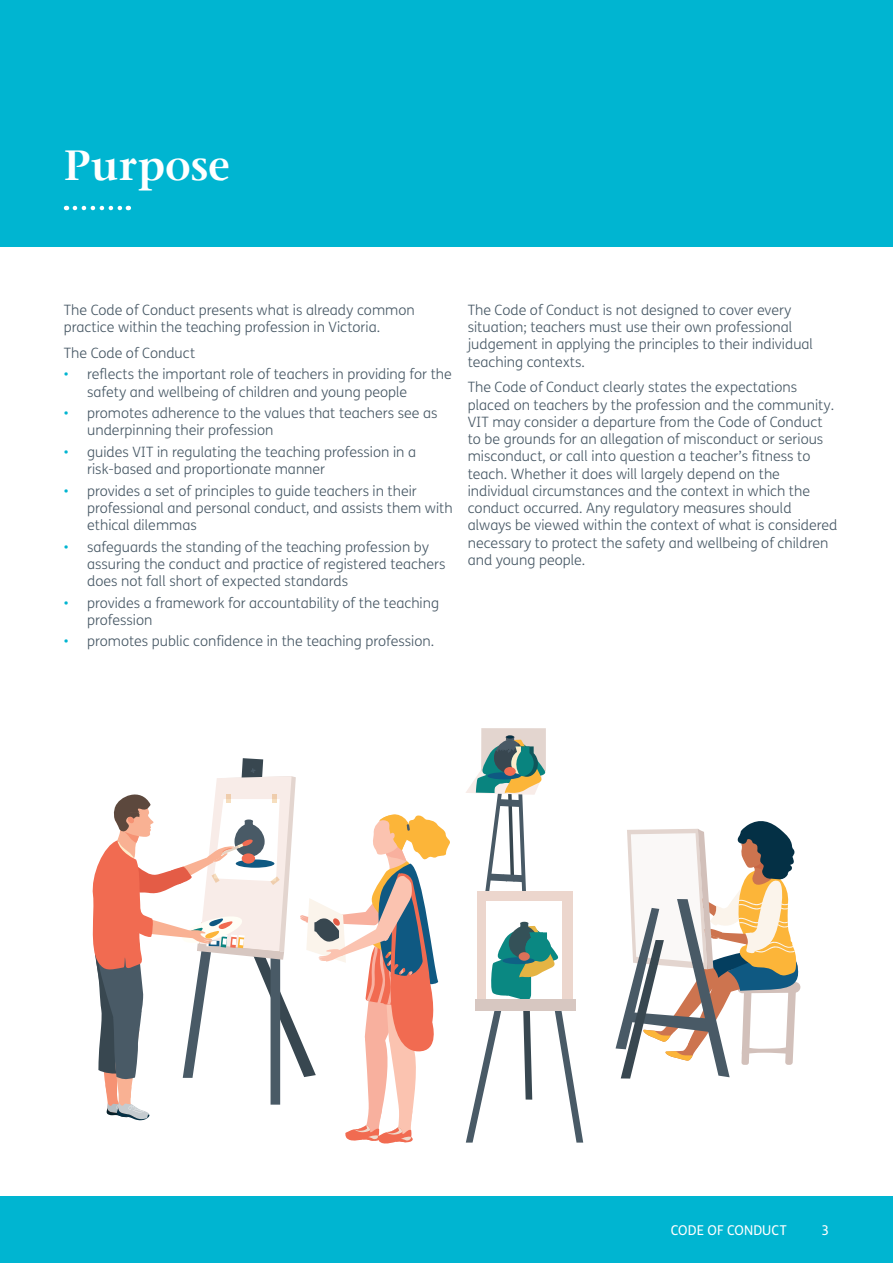
<style>
.page{position:relative;width:893px;height:1263px;background:#fff}
.page>*{position:absolute;margin:0;border:0;box-sizing:border-box;transform-origin:0 0}
.Body_Copy__2pt_after{font:42px "Stone Serif ITC Semi";color:#fff}
.Body_Copy__2pt_after-2{font:300 14.25px/17.2px "FS Me";color:#475865}
.Body_Copy_before_bul{font:300 14.25px "FS Me";color:#475865}
.t1{font:13.5px "FS Me";letter-spacing:.01em;color:#fff}
.s1{color:#00b5d1}
</style>
<div class="page">
<div style="left:0;top:0;width:893px;height:247px;background:#00b5d1"></div>
<div style="left:0;top:1196px;width:893px;height:67px;background:#00b5d1"></div>
<svg style="left:75px;top:206px;width:54px;height:4px"></svg>
<div style="left:481px;top:728px;width:65px;height:43px;background:#e3d5cf"></div>
<svg style="left:466px;top:735px;width:80px;height:175px"></svg>
<div style="left:487px;top:772px;width:34px;height:7px;background:#0f5982;border-radius:50%"></div>
<div style="left:504px;top:767px;width:12px;height:9px;background:#f16b51;border-radius:50%"></div>
<div style="left:478px;top:891px;width:95px;height:113px;background:#ecd6cd"></div>
<div style="left:487px;top:901px;width:75px;height:106px;background:#fff"></div>
<svg style="left:466px;top:922px;width:117px;height:220px"></svg>
<div style="left:476px;top:1000px;width:100px;height:11px;background:#d7c7c1"></div>
<svg style="left:92px;top:758px;width:358px;height:386px"></svg>
<svg style="left:616px;top:821px;width:185px;height:257px"></svg>
<p class="Body_Copy__2pt_after" style="left:64px;top:139px;width:168px">Purpose</p>
<p class="Body_Copy__2pt_after-2" style="left:64px;top:301px;width:352px">The Code of Conduct presents what is already common practice within the teaching profession in Victoria.</p>
<p class="Body_Copy_before_bul" style="left:64px;top:343px;width:133px">The Code of Conduct</p>
<p class="Body_Copy__2pt_after-2" style="left:87px;top:365px;width:366px;text-indent:-23px"><span class="s1">•</span> reflects the important role of teachers in providing for the safety and wellbeing of children and young people</p>
<p class="Body_Copy__2pt_after-2" style="left:87px;top:404px;width:352px;text-indent:-23px"><span class="s1">•</span> promotes adherence to the values that teachers see as underpinning their profession</p>
<p class="Body_Copy__2pt_after-2" style="left:87px;top:443px;width:330px;text-indent:-23px"><span class="s1">•</span> guides VIT in regulating the teaching profession in a risk-based and proportionate manner</p>
<p class="Body_Copy__2pt_after-2" style="left:87px;top:481px;width:367px;text-indent:-23px"><span class="s1">•</span> provides a set of principles to guide teachers in their professional and personal conduct, and assists them with ethical dilemmas</p>
<p class="Body_Copy__2pt_after-2" style="left:87px;top:537px;width:360px;text-indent:-23px"><span class="s1">•</span> safeguards the standing of the teaching profession by assuring the conduct and practice of registered teachers does not fall short of expected standards</p>
<p class="Body_Copy__2pt_after-2" style="left:87px;top:593px;width:353px;text-indent:-23px"><span class="s1">•</span> provides a framework for accountability of the teaching profession</p>
<p class="Body_Copy__2pt_after-2" style="left:64px;top:632px;width:372px"><span class="s1">•</span> promotes public confidence in the teaching profession.</p>
<p class="Body_Copy__2pt_after-2" style="left:468px;top:301px;width:347px">The Code of Conduct is not designed to cover every situation; teachers must use their own professional judgement in applying the principles to their individual teaching contexts.</p>
<p class="Body_Copy__2pt_after-2" style="left:468px;top:378px;width:371px">The Code of Conduct clearly states the expectations placed on teachers by the profession and the community.<br>VIT may consider a departure from the Code of Conduct to be grounds for an allegation of misconduct or serious misconduct, or call into question a teacher’s fitness to teach. Whether it does will largely depend on the individual circumstances and the context in which the conduct occurred. Any regulatory measures should always be viewed within the context of what is considered necessary to protect the safety and wellbeing of children and young people.</p>
<p class="t1" style="left:671px;top:1221px;width:117px">CODE OF CONDUCT</p>
<p class="t1" style="left:821px;top:1221px;width:9px">3</p>
</div>
